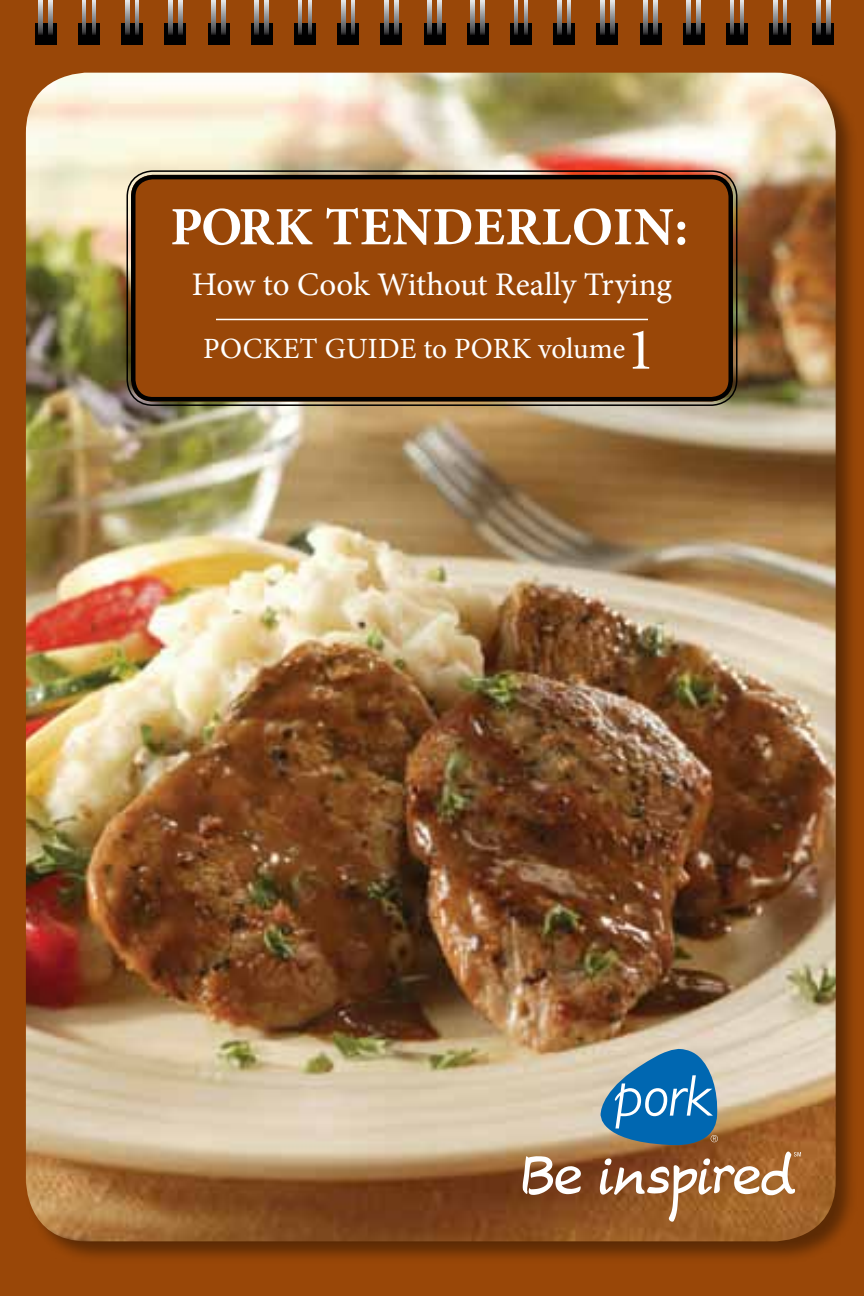
<style>
.page{position:relative;width:864px;height:1296px;background:#994708}
.page>*{position:absolute;margin:0;border:0;box-sizing:border-box;transform-origin:0 0}
.t1{font:700 54px "Minion Pro";letter-spacing:.01em;color:#fff}
.t2{font:33px "Minion Pro";color:#fff}
.t3{font:29.4px "Minion Pro";letter-spacing:.01em;color:#fff}
.s1{font-size:60px}
</style>
<div class="page">
<div style="left:24px;top:71px;width:834px;height:1194px;background:#000;opacity:.4"></div>
<img style="left:26px;top:73px;width:810px;height:1168px">
<div style="left:131px;top:175px;width:602px;height:226px;background:#994708;border-radius:22px"></div>
<div style="left:127px;top:170px;width:610px;height:236px;border:2px solid #000;border-radius:26px"></div>
<div style="left:131px;top:175px;width:602px;height:226px;border:4px solid #000;border-radius:20px"></div>
<hr style="left:216px;top:319px;width:432px;height:1px;background:#fff">
<svg style="left:523px;top:1156px;width:58px;height:39px;background:#b79781"></svg>
<svg style="left:598px;top:1049px;width:203px;height:173px;background:#928779"></svg>
<div style="left:813px;top:23px;width:21px;height:21px;background:#000"></div>
<svg style="left:826px;top:1px;width:4px;height:34px"></svg>
<svg style="left:817px;top:1px;width:3px;height:34px"></svg>
<div style="left:770px;top:23px;width:21px;height:21px;background:#000"></div>
<svg style="left:783px;top:1px;width:4px;height:34px"></svg>
<svg style="left:773px;top:1px;width:4px;height:34px"></svg>
<div style="left:726px;top:23px;width:22px;height:21px;background:#000"></div>
<svg style="left:740px;top:1px;width:4px;height:34px"></svg>
<svg style="left:730px;top:1px;width:4px;height:34px"></svg>
<div style="left:683px;top:23px;width:21px;height:21px;background:#000"></div>
<svg style="left:697px;top:1px;width:4px;height:34px"></svg>
<svg style="left:687px;top:1px;width:4px;height:34px"></svg>
<div style="left:640px;top:23px;width:21px;height:21px;background:#000"></div>
<svg style="left:654px;top:1px;width:3px;height:34px"></svg>
<svg style="left:644px;top:0;width:4px;height:35px"></svg>
<div style="left:597px;top:23px;width:21px;height:21px;background:#000"></div>
<svg style="left:610px;top:1px;width:4px;height:34px"></svg>
<svg style="left:601px;top:1px;width:3px;height:34px"></svg>
<div style="left:554px;top:23px;width:21px;height:21px;background:#000"></div>
<svg style="left:567px;top:1px;width:4px;height:34px"></svg>
<svg style="left:557px;top:1px;width:4px;height:34px"></svg>
<div style="left:510px;top:23px;width:22px;height:21px;background:#000"></div>
<svg style="left:524px;top:1px;width:4px;height:34px"></svg>
<svg style="left:514px;top:1px;width:4px;height:34px"></svg>
<div style="left:467px;top:23px;width:21px;height:21px;background:#000"></div>
<svg style="left:481px;top:1px;width:4px;height:34px"></svg>
<svg style="left:471px;top:1px;width:4px;height:34px"></svg>
<div style="left:424px;top:23px;width:21px;height:21px;background:#000"></div>
<svg style="left:438px;top:1px;width:3px;height:34px"></svg>
<svg style="left:428px;top:1px;width:4px;height:34px"></svg>
<div style="left:381px;top:23px;width:21px;height:21px;background:#000"></div>
<svg style="left:394px;top:1px;width:4px;height:34px"></svg>
<svg style="left:385px;top:1px;width:3px;height:34px"></svg>
<div style="left:338px;top:23px;width:21px;height:21px;background:#000"></div>
<svg style="left:351px;top:1px;width:4px;height:34px"></svg>
<svg style="left:341px;top:1px;width:4px;height:34px"></svg>
<div style="left:294px;top:23px;width:22px;height:21px;background:#000"></div>
<svg style="left:308px;top:1px;width:4px;height:34px"></svg>
<svg style="left:298px;top:1px;width:4px;height:34px"></svg>
<div style="left:251px;top:23px;width:21px;height:21px;background:#000"></div>
<svg style="left:265px;top:1px;width:4px;height:34px"></svg>
<svg style="left:255px;top:1px;width:4px;height:34px"></svg>
<div style="left:208px;top:23px;width:21px;height:21px;background:#000"></div>
<svg style="left:222px;top:1px;width:3px;height:34px"></svg>
<svg style="left:212px;top:1px;width:4px;height:34px"></svg>
<div style="left:165px;top:23px;width:21px;height:21px;background:#000"></div>
<svg style="left:178px;top:1px;width:4px;height:34px"></svg>
<svg style="left:169px;top:1px;width:3px;height:34px"></svg>
<div style="left:122px;top:23px;width:21px;height:21px;background:#000"></div>
<svg style="left:135px;top:1px;width:4px;height:34px"></svg>
<svg style="left:125px;top:1px;width:4px;height:34px"></svg>
<div style="left:78px;top:23px;width:22px;height:21px;background:#000"></div>
<svg style="left:92px;top:1px;width:4px;height:34px"></svg>
<svg style="left:82px;top:1px;width:4px;height:34px"></svg>
<div style="left:35px;top:23px;width:21px;height:21px;background:#000"></div>
<svg style="left:49px;top:1px;width:4px;height:34px"></svg>
<svg style="left:39px;top:1px;width:4px;height:34px"></svg>
<h1 class="t1" style="left:170px;top:189px;width:519px">PORK TENDERLOIN:</h1>
<p class="t2" style="left:192px;top:263px;width:482px">How to Cook Without Really Trying</p>
<p class="t3" style="left:203px;top:329px;width:453px">Pocket Guide to Pork volume<span class="s1">1</span></p>
</div>
